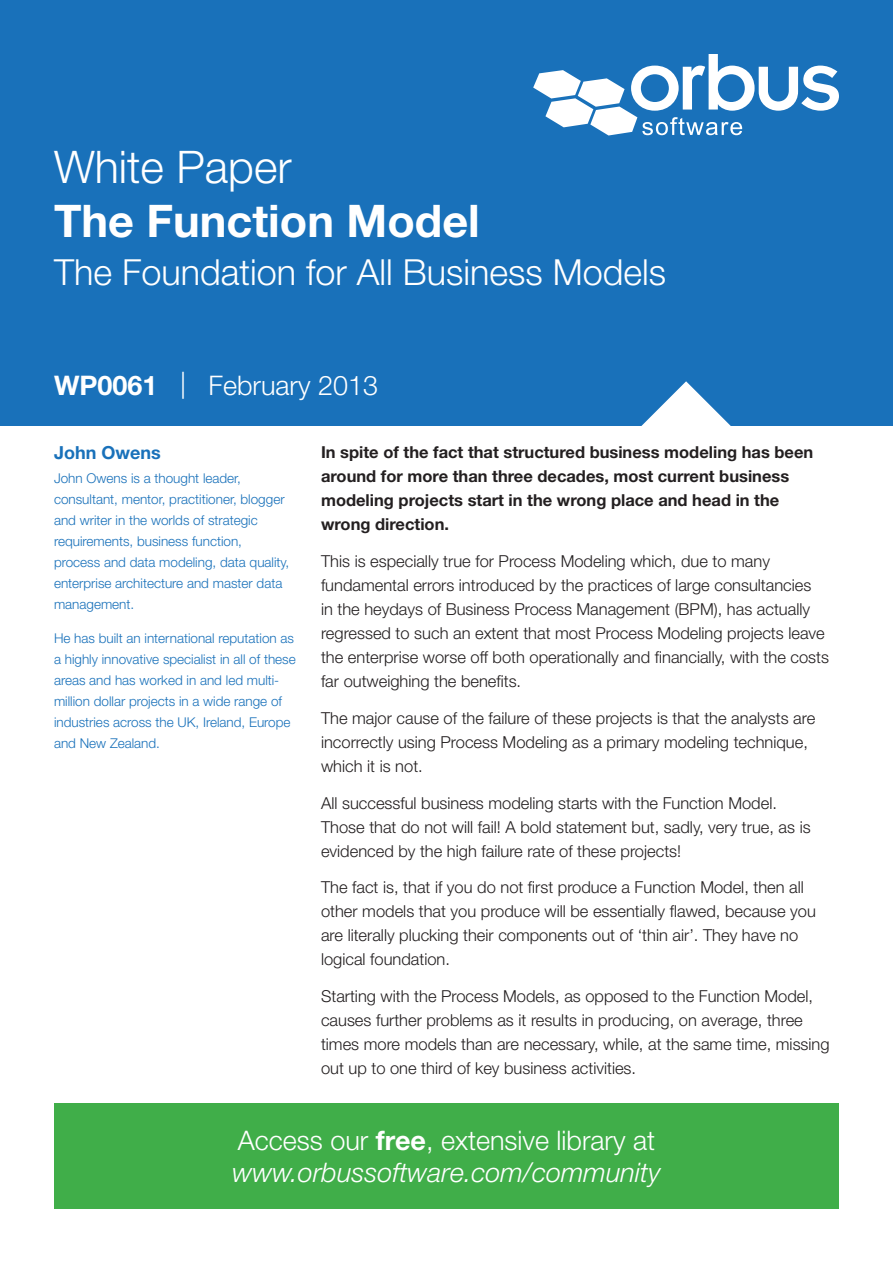
<style>
.page{position:relative;width:893px;height:1263px;background:#fff}
.page>*{position:absolute;margin:0;border:0;box-sizing:border-box;transform-origin:0 0}
.t1{font:700 45px "Helvetica Neue LT Std";color:#fff}
.t2{font:300 45px "Helvetica Neue LT Std";color:#fff}
.t3{font:300 36px "Helvetica Neue LT Std";color:#fff}
.t4{font:italic 300 27px/32.4px "Helvetica Neue LT Std";color:#fff}
.t5{font:300 27px "Helvetica Neue LT Std";color:#fff}
.t6{font:700 18px "Helvetica Neue LT Std";color:#1971ba}
.t7{font:300 16.5px/24px "Helvetica Neue LT Std";color:#231f20}
.t8{font:700 16.5px/24px "Helvetica Neue LT Std";color:#231f20}
.t9{font:300 13.5px/21px "Helvetica Neue LT Std";color:#1971ba}
.s1{font-weight:700}
.s2{font-style:normal}
.s3{font-weight:700;font-style:normal}
</style>
<div class="page">
<div style="left:0;top:0;width:893px;height:425px;background:#1971ba"></div>
<svg style="left:533px;top:54px;width:306px;height:81px"></svg>
<svg style="left:641px;top:381px;width:90px;height:45px"></svg>
<div style="left:54px;top:1103px;width:785px;height:106px;background:#40ae49"></div>
<p class="t2" style="left:54px;top:140px;width:239px">White Paper</p>
<p class="t1" style="left:54px;top:193px;width:427px">The Function Model</p>
<p class="t3" style="left:54px;top:250px;width:614px">The Foundation for All Business Models</p>
<p class="t5" style="left:54px;top:368px;width:326px"><span class="s1">WP0061</span> | February 2013</p>
<p class="t6" style="left:54px;top:442px;width:108px">John Owens</p>
<p class="t9" style="left:54px;top:467px;width:237px">John Owens is a thought leader, consultant, mentor, practitioner, blogger and writer in the worlds of strategic requirements, business function, process and data modeling, data quality, enterprise architecture and master data management.</p>
<p class="t9" style="left:54px;top:627px;width:243px">He has built an international reputation as a highly innovative specialist in all of these areas and has worked in and led multi&shy;million dollar projects in a wide range of industries across the UK, Ireland, Europe and New Zealand.</p>
<p class="t8" style="left:321px;top:440px;width:494px">In spite of the fact that structured business modeling has been around for more than three decades, most current business modeling projects start in the wrong place and head in the wrong direction.</p>
<p class="t7" style="left:321px;top:549px;width:509px">This is especially true for Process Modeling which, due to many fundamental errors introduced by the practices of large consultancies<br>in the heydays of Business Process Management (BPM), has actually regressed to such an extent that most Process Modeling projects leave the enterprise worse off both operationally and financially, with the costs far outweighing the benefits.</p>
<p class="t7" style="left:321px;top:706px;width:496px">The major cause of the failure of these projects is that the analysts are incorrectly using Process Modeling as a primary modeling technique, which it is not.</p>
<p class="t7" style="left:321px;top:790px;width:491px">All successful business modeling starts with the Function Model.<br>Those that do not will fail! A bold statement but, sadly, very true, as is evidenced by the high failure rate of these projects!</p>
<p class="t7" style="left:321px;top:875px;width:496px">The fact is, that if you do not first produce a Function Model, then all other models that you produce will be essentially flawed, because you are literally plucking their components out of ‘thin air’. They have no logical foundation.</p>
<p class="t7" style="left:321px;top:984px;width:510px">Starting with the Process Models, as opposed to the Function Model, causes further problems as it results in producing, on average, three times more models than are necessary, while, at the same time, missing out up to one third of key business activities.</p>
<p class="t4" style="left:232px;top:1123px;width:430px"><span class="s2">Access our</span> <span class="s3">free</span><span class="s2">, extensive library at </span>www.orbussoftware.com/community</p>
</div>
